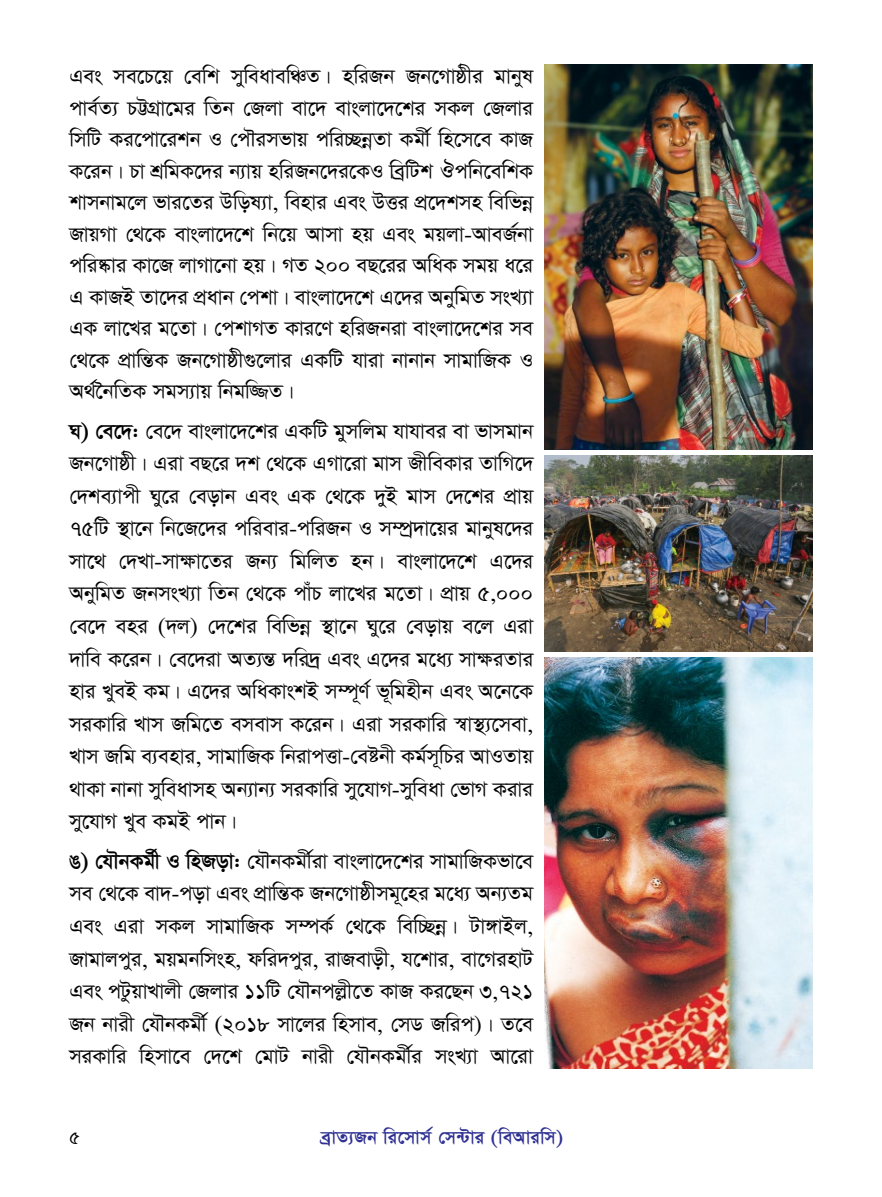
<style>
.page{position:relative;width:882px;height:1197px;background:#fff}
.page>*{position:absolute;margin:0;border:0;box-sizing:border-box;transform-origin:0 0}
.t1{font:24.5px/32.6px "Sutonny MJ";color:#000;text-align:justify}
.t2{font:700 21px "Sutonny MJ";letter-spacing:.025em;color:#2e3092}
.t3{font:21px "Sutonny MJ";color:#000}
.s1{font-weight:700}
</style>
<div class="page">
<img style="left:544px;top:64px;width:269px;height:386px">
<img style="left:544px;top:455px;width:269px;height:197px">
<img style="left:544px;top:657px;width:269px;height:411px">
<p class="t1" style="left:69px;top:62px;width:467px;line-height:31.5px">GES ME‡P‡Q †EWK MYWEAVEWÂZ| NWIRB RB‡MVÔXI GVBYL CVE©Z¨ PÆMÖV‡GI WZB †RJV EV‡` EVSJV‡`‡KI MKJ †RJVI WMWU KI‡CV‡IKB I †CŠIMFVQ CWI”QBŒZV KGX© WN‡M‡E KVR K‡IB| PV KÖWGK‡`I B¨VQ NWIRB‡`I‡KI WEªWUK JCWB‡EWKK KVMBVG‡J FVI‡ZI DWOL¨V, WENVI GES DËI CÖ‡`KMN WEWFBŒ RVQMV †_‡K EVSJV‡`‡K WB‡Q AVMV NQ GES GQJV-AVER©BV CWI®‹VI KV‡R JVMV‡BV NQ| MZ 200 EQ‡II AWAK MGQ A‡I G KVRB ZV‡`I CÖAVB †CKV| EVSJV‡`‡K G‡`I ABYWGZ MSL¨V GK JV‡LI G‡ZV| †CKVMZ KVI‡Y NWIRBIV EVSJV‡`‡KI ME †_‡K CÖVWŠÍK RB‡MVÔX¸‡JVI GKWU HVIV BVBVB MVGVWRK I A_©‰BWZK MGM¨VQ WBGW¾Z|</p>
<p class="t1" style="left:69px;top:416px;width:465px"><span class="s1">N) †E‡`:</span> †E‡` EVSJV‡`‡KI GKWU GYMWJG HVHVEI EV FVMGVB RB‡MVÔX| GIV EQ‡I `K †_‡K GMV‡IV GVM RXWEKVI ZVWM‡` †`KE¨VCX NY‡I †EOVB GES GK †_‡K `YB GVM †`‡KI CÖVQ 75WU ¯’V‡B WB‡R‡`I CWIEVI-CWIRB I M¤Úª`V‡QI GVBYL‡`I MV‡_ †`LV-MVŸV‡ZI RB¨ WGWJZ NB| EVSJV‡`‡K G‡`I ABYWGZ RBMSL¨V WZB †_‡K CVUP JV‡LI G‡ZV| CÖVQ 5,000 †E‡` ENI (`J) †`‡KI WEWFBŒ ¯’V‡B NY‡I †EOVQ E‡J GIV `VWE K‡IB| †E‡`IV AZ¨ŠÍ`WI`ªGES G‡`I G‡A¨ MVŸIZVI NVI LYEB KG| G‡`I AWAKVSKB M¤Ú~Y© F~WGNXB GES A‡B‡K MIKVWI LVM RWG‡Z EMEVM K‡IB| GIV MIKVWI ¯^V¯’¨‡MEV, LVM RWG E¨ENVI, MVGVWRK WBIVCËV-†EÓBX KG©M~WPI AVIZVQ _VKV BVBV MYWEAVMN AB¨VB¨ MIKVWI MY‡HVM-MYWEAV †FVM KIVI MY‡HVM LYE KGB CVB|</p>
<p class="t1" style="left:69px;top:846px;width:465px"><span class="s1">O) †HŠBKG©X I WNROV:</span> †HŠBKGX©IV EVSJV‡`‡KI MVGVWRKFV‡E ME †_‡K EV`-COV GES CÖVWŠÍK RB‡MVÔXMG~‡NI G‡A¨ AB¨ZG GES GIV MKJ MVGVWRK M¤ÚK© †_‡K WEW”QBŒ| UV½VBJ, RVGVJCYI, GQGBWMSN, DWI`CYI, IVREVOX, H‡KVI, EV‡MINVU GES CUZQVLVJX †RJVI 11WU †HŠBCJØX‡Z KVR KI‡QB 3,721<br>RB BVIX †HŠBKGX© (2018 MV‡JI WNMVE, †MW RWIC)| Z‡E MIKVWI WNMV‡E †`‡K †GVU BVIX †HŠBKGX©I MSL¨V AV‡IV</p>
<p class="t3" style="left:69px;top:1126px;width:12px">5</p>
<p class="t2" style="left:321px;top:1126px;width:243px">EªVZ¨RB WI‡MVM© †M›UVI (WEAVIWM)</p>
</div>
